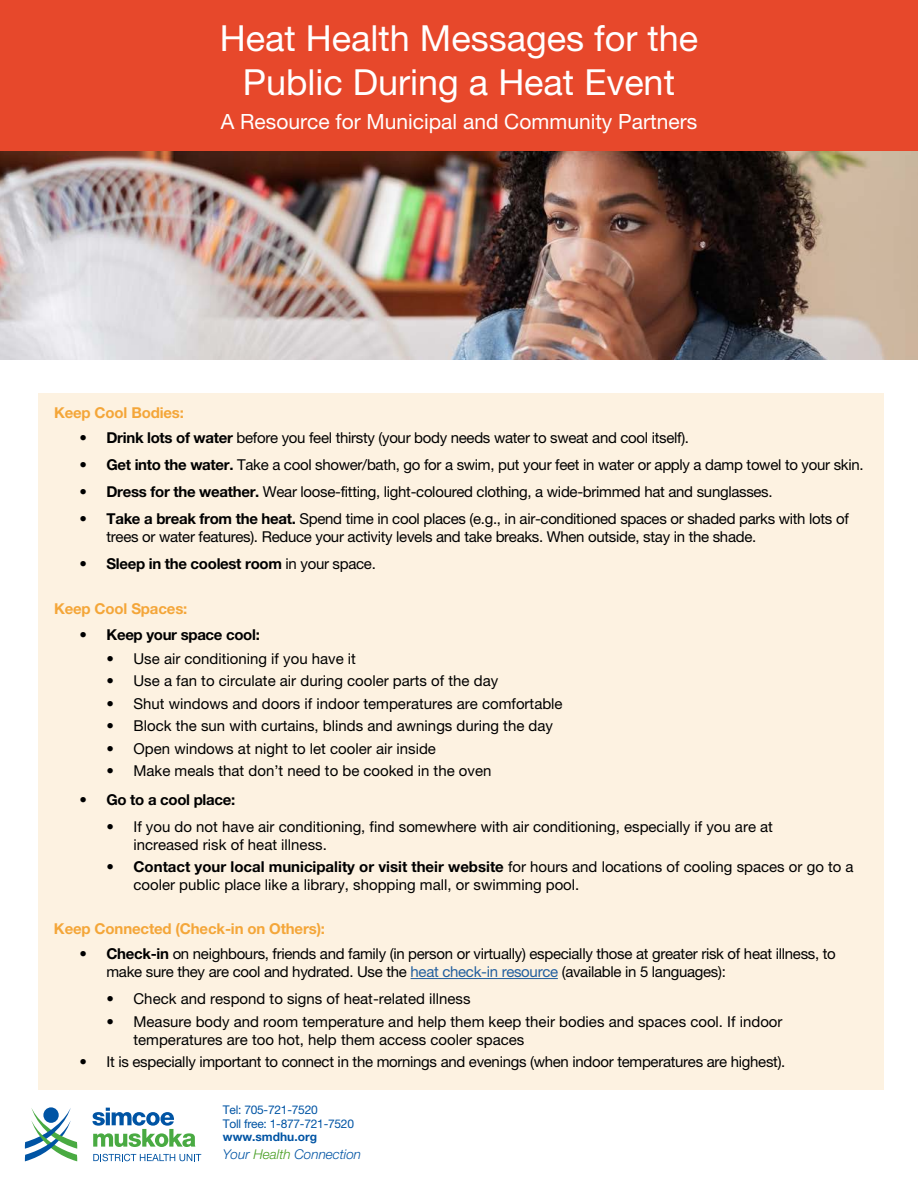
<style>
.page{position:relative;width:918px;height:1188px;background:#fff}
.page>*{position:absolute;margin:0;border:0;box-sizing:border-box;transform-origin:0 0}
.t1{font:36px/43.2px "Helvetica Neue";color:#fff;text-align:center}
.t2{font:21px "Helvetica Neue";color:#fff}
.t3{font:15px/18px "Helvetica Neue";letter-spacing:-.02em;color:#000}
.t4{font:15px/18px "Helvetica Neue";color:#000}
.t5{font:700 15px "Helvetica Neue";letter-spacing:-.02em;color:#000}
.t6{font:700 15px "Helvetica Neue";letter-spacing:-.01em;color:#f4a639}
.t7{font:italic 300 13.5px "Helvetica Neue";color:#0054a4}
.t8{font:12px/13.5px "Helvetica Neue";letter-spacing:-.02em;color:#0054a4}
.t9{font:700 12px "Helvetica Neue";color:#0054a4}
.s1{font-weight:700}
.s2{font-weight:400}
.s3{color:#215e9e}
.s4{color:#479d22}
</style>
<div class="page">
<div style="left:39px;top:393px;width:845px;height:697px;background:#fdf2e1"></div>
<img style="left:0;top:151px;width:918px;height:209px">
<svg style="left:25px;top:1108px;width:52px;height:53px"></svg>
<svg style="left:92px;top:1108px;width:103px;height:39px"></svg>
<svg style="left:93px;top:1154px;width:108px;height:7px"></svg>
<div style="left:0;top:0;width:918px;height:151px;background:#e7482b"></div>
<hr style="left:411px;top:978px;width:147px;height:1px;background:#215e9e">
<h1 class="t1" style="left:220px;top:17px;width:480px">Heat Health Messages for the<br>Public During a Heat Event</h1>
<h2 class="t2" style="left:221px;top:109px;width:478px">A Resource for Municipal and Community Partners</h2>
<p class="t6" style="left:54px;top:403px;width:132px">Keep Cool Bodies:</p>
<p class="t3" style="left:80px;top:429px;width:611px"><span class="s1">• Drink lots of water</span> before you feel thirsty (your body needs water to sweat and cool itself).</p>
<p class="t3" style="left:80px;top:456px;width:786px"><span class="s1">• Get into the water.</span> Take a cool shower/bath, go for a swim, put your feet in water or apply a damp towel to your skin.</p>
<p class="t3" style="left:80px;top:483px;width:695px"><span class="s1">• Dress for the weather.</span> Wear loose-fitting, light-coloured clothing, a wide-brimmed hat and sunglasses.</p>
<p class="t3" style="left:106px;top:510px;width:744px;text-indent:-27px"><span class="s1">• Take a break from the heat.</span> Spend time in cool places (e.g., in air-conditioned spaces or shaded parks with lots of trees or water features). Reduce your activity levels and take breaks. When outside, stay in the shade.</p>
<p class="t5" style="left:80px;top:554px;width:298px">• Sleep in the coolest room <span class="s2">in your space.</span></p>
<p class="t6" style="left:54px;top:599px;width:135px">Keep Cool Spaces:</p>
<p class="t5" style="left:80px;top:625px;width:182px">• Keep your space cool:</p>
<p class="t4" style="left:106px;top:649px;width:251px">• Use air conditioning if you have it</p>
<p class="t4" style="left:106px;top:672px;width:393px">• Use a fan to circulate air during cooler parts of the day</p>
<p class="t4" style="left:106px;top:694px;width:458px">• Shut windows and doors if indoor temperatures are comfortable</p>
<p class="t4" style="left:106px;top:717px;width:448px">• Block the sun with curtains, blinds and awnings during the day</p>
<p class="t4" style="left:106px;top:739px;width:331px">• Open windows at night to let cooler air inside</p>
<p class="t4" style="left:106px;top:762px;width:386px">• Make meals that don’t need to be cooked in the oven</p>
<p class="t5" style="left:80px;top:790px;width:157px">• Go to a cool place:</p>
<p class="t4" style="left:133px;top:817px;width:641px;text-indent:-27px">• If you do not have air conditioning, find somewhere with air conditioning, especially if you are at increased risk of heat illness.</p>
<p class="t4" style="left:133px;top:858px;width:722px;text-indent:-27px"><span class="s1">• Contact your local municipality or visit their website</span> for hours and locations of cooling spaces or go to a cooler public place like a library, shopping mall, or swimming pool.</p>
<p class="t6" style="left:54px;top:919px;width:273px">Keep Connected (Check-in on Others):</p>
<p class="t3" style="left:106px;top:945px;width:731px;text-indent:-27px"><span class="s1">• Check-in</span> on neighbours, friends and family (in person or virtually) especially those at greater risk of heat illness, to make sure they are cool and hydrated. Use the <span class="s3">heat check-in resource</span> (available in 5 languages):</p>
<p class="t4" style="left:106px;top:990px;width:366px">• Check and respond to signs of heat-related illness</p>
<p class="t4" style="left:133px;top:1012px;width:651px;text-indent:-27px">• Measure body and room temperature and help them keep their bodies and spaces cool. If indoor temperatures are too hot, help them access cooler spaces</p>
<p class="t3" style="left:79px;top:1053px;width:707px">• It is especially important to connect in the mornings and evenings (when indoor temperatures are highest).</p>
<p class="t8" style="left:223px;top:1103px;width:133px">Tel: 705-721-7520<br>Toll free: 1-877-721-7520</p>
<p class="t9" style="left:223px;top:1129px;width:96px">www.smdhu.org</p>
<p class="t7" style="left:223px;top:1146px;width:140px">Your <span class="s4">Health</span> Connection</p>
</div>
